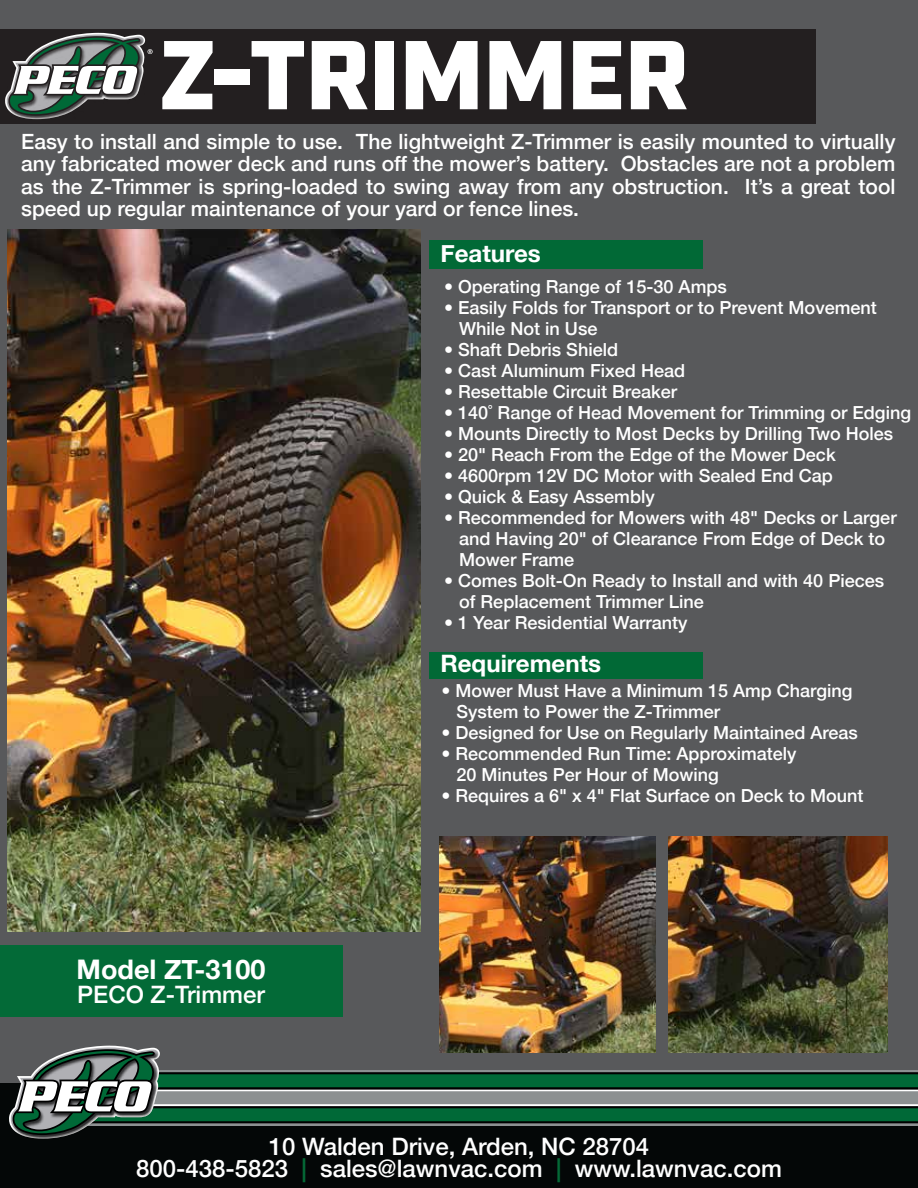
<style>
.page{position:relative;width:918px;height:1188px;background:#58595b}
.page>*{position:absolute;margin:0;border:0;box-sizing:border-box;transform-origin:0 0}
.t1{font:900 97.5px "Industry";color:#fff}
.t2{font:700 27px "Helvetica Neue";color:#fff}
.t3{font:500 24px/22.5px "Helvetica Neue";color:#fff;text-align:center}
.t4{font:700 24px "Helvetica Neue";color:#fff}
.t5{font:500 21px/22.5px "Helvetica Neue";color:#fff;text-align:justify}
.t6{font:500 18px/21px "Helvetica Neue";color:#fff}
.s1{color:#046a37}
</style>
<div class="page">
<div style="left:0;top:1083px;width:918px;height:105px;background:#040707"></div>
<div style="left:429px;top:652px;width:273px;height:27px;background:#016936"></div>
<img style="left:439px;top:836px;width:216px;height:216px">
<img style="left:668px;top:836px;width:220px;height:216px">
<div style="left:0;top:945px;width:342px;height:71px;background:#036a37"></div>
<svg style="left:161px;top:1123px;width:757px;height:3px;fill:#8c9091"></svg>
<div style="left:75px;top:1090px;width:843px;height:15px;background:#8c9091"></div>
<hr style="left:75px;top:1104px;width:843px;height:2px;background:#fff">
<hr style="left:75px;top:1089px;width:843px;height:2px;background:#fff">
<div style="left:75px;top:1107px;width:843px;height:15px;background:#006937"></div>
<hr style="left:75px;top:1121px;width:843px;height:2px;background:#000">
<hr style="left:75px;top:1106px;width:843px;height:2px;background:#000">
<hr style="left:75px;top:1070px;width:843px;height:4px;background:#8c9091">
<div style="left:75px;top:1073px;width:843px;height:15px;background:#006937"></div>
<hr style="left:75px;top:1087px;width:843px;height:2px;background:#000">
<hr style="left:75px;top:1072px;width:843px;height:2px;background:#000">
<svg style="left:9px;top:1046px;width:151px;height:93px"></svg>
<div style="left:0;top:29px;width:816px;height:95px;background:#231f20"></div>
<svg style="left:5px;top:33px;width:148px;height:86px"></svg>
<div style="left:429px;top:240px;width:273px;height:29px;background:#016936"></div>
<img style="left:7px;top:230px;width:414px;height:702px">
<h1 class="t1" style="left:158px;top:17px;width:532px">Z-TRIMMER</h1>
<p class="t5" style="left:21px;top:128px;width:876px">Easy to install and simple to use. The lightweight Z-Trimmer is easily mounted to virtually any fabricated mower deck and runs off the mower’s battery. Obstacles are not a problem as the Z-Trimmer is spring-loaded to swing away from any obstruction. It’s a great tool speed up regular maintenance of your yard or fence lines.</p>
<h3 class="t4" style="left:440px;top:235px;width:102px">Features</h3>
<p class="t6" style="left:444px;top:274px;width:284px">• Operating Range of 15-30 Amps</p>
<p class="t6" style="left:459px;top:295px;width:419px;text-indent:-15px">• Easily Folds for Transport or to Prevent Movement<br>While Not in Use</p>
<p class="t6" style="left:444px;top:337px;width:176px">• Shaft Debris Shield</p>
<p class="t6" style="left:444px;top:358px;width:243px">• Cast Aluminum Fixed Head</p>
<p class="t6" style="left:444px;top:379px;width:235px">• Resettable Circuit Breaker</p>
<p class="t6" style="left:444px;top:400px;width:469px">• 140˚ Range of Head Movement for Trimming or Edging</p>
<p class="t6" style="left:444px;top:421px;width:451px">• Mounts Directly to Most Decks by Drilling Two Holes</p>
<p class="t6" style="left:444px;top:442px;width:393px">• 20" Reach From the Edge of the Mower Deck</p>
<p class="t6" style="left:444px;top:463px;width:390px">• 4600rpm 12V DC Motor with Sealed End Cap</p>
<p class="t6" style="left:444px;top:484px;width:212px">• Quick &amp; Easy Assembly</p>
<p class="t6" style="left:459px;top:505px;width:439px;text-indent:-15px">• Recommended for Mowers with 48" Decks or Larger and Having 20" of Clearance From Edge of Deck to<br>Mower Frame</p>
<p class="t6" style="left:459px;top:568px;width:427px;text-indent:-15px">• Comes Bolt-On Ready to Install and with 40 Pieces of Replacement Trimmer Line</p>
<p class="t6" style="left:444px;top:610px;width:245px">• 1 Year Residential Warranty</p>
<h2 class="t2" style="left:77px;top:948px;width:190px">Model ZT-3100</h2>
<h3 class="t3" style="left:77px;top:981px;width:189px">PECO Z-Trimmer</h3>
<h3 class="t4" style="left:440px;top:645px;width:162px">Requirements</h3>
<p class="t6" style="left:456px;top:679px;width:398px;text-indent:-15px">• Mower Must Have a Minimum 15 Amp Charging<br>System to Power the Z-Trimmer</p>
<p class="t6" style="left:441px;top:721px;width:418px">• Designed for Use on Regularly Maintained Areas</p>
<p class="t6" style="left:456px;top:742px;width:342px;text-indent:-15px">• Recommended Run Time: Approximately<br>20 Minutes Per Hour of Mowing</p>
<p class="t6" style="left:441px;top:784px;width:424px">• Requires a 6" x 4" Flat Surface on Deck to Mount</p>
<h3 class="t3" style="left:136px;top:1133px;width:647px">10 Walden Drive, Arden, NC 28704<br>800-438-5823 <span class="s1">|</span> sales@lawnvac.com <span class="s1">|</span> www.lawnvac.com</h3>
</div>
